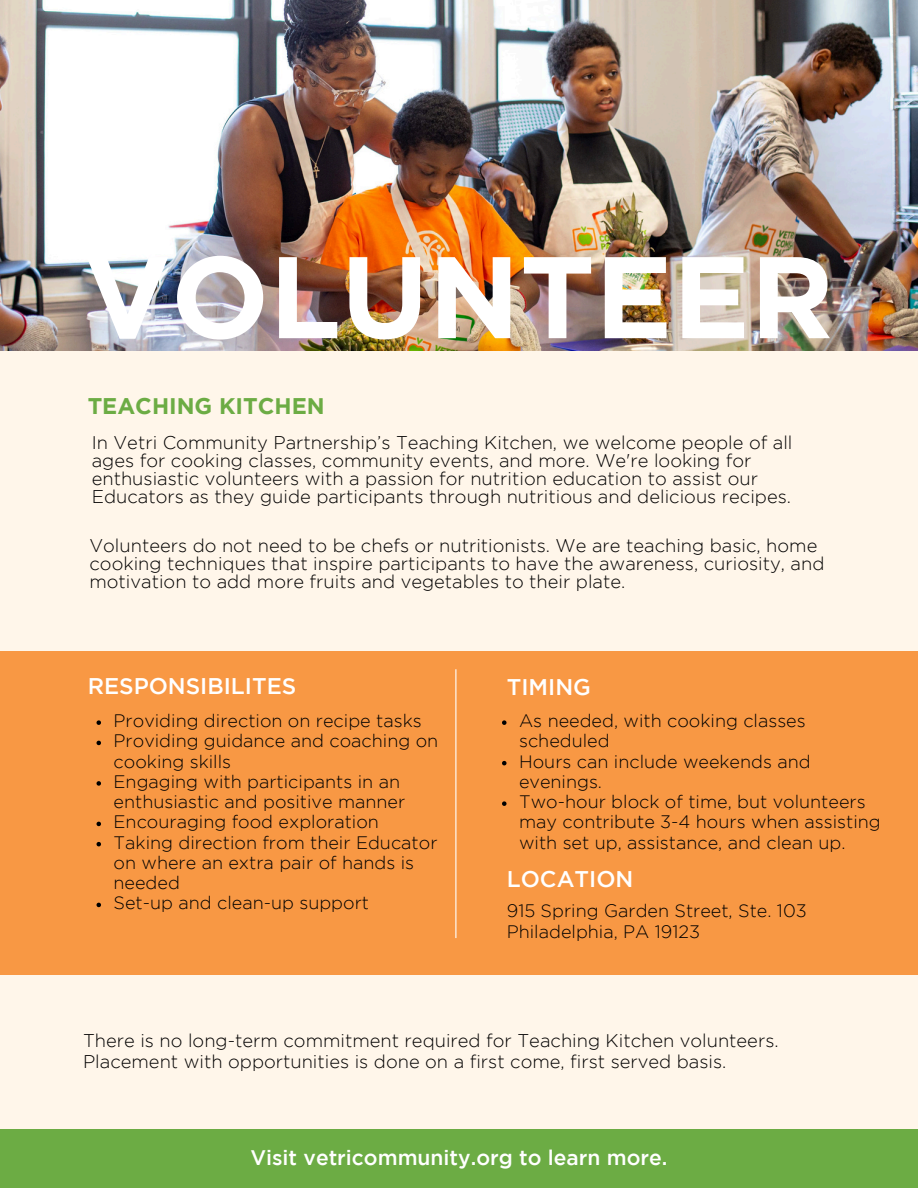
<style>
.page{position:relative;width:918px;height:1188px;background:#fff6ea}
.page>*{position:absolute;margin:0;border:0;box-sizing:border-box;transform-origin:0 0}
.t1{font:700 115.8px "Gotham";color:#fff}
.t2{font:500 22.65px "Gotham";color:#fff}
.t3{font:700 22.65px "Gotham";color:#6cac44}
.t4{font:500 21px "Gotham";color:#fff}
.t5{font:300 18.3px/18px "Gotham";color:#000}
.t6{font:300 18px/20.2px "Gotham";color:#000}
</style>
<div class="page">
<img style="left:0;top:0;width:918px;height:351px">
<div style="left:0;top:651px;width:918px;height:324px;background:#f89844"></div>
<hr style="left:455px;top:669px;width:1px;height:269px;background:#fff">
<svg style="left:97px;top:720px;width:4px;height:5px"></svg>
<svg style="left:97px;top:741px;width:4px;height:4px"></svg>
<svg style="left:97px;top:781px;width:4px;height:5px"></svg>
<svg style="left:97px;top:822px;width:4px;height:4px"></svg>
<svg style="left:97px;top:842px;width:4px;height:4px"></svg>
<svg style="left:97px;top:903px;width:4px;height:4px"></svg>
<svg style="left:502px;top:720px;width:5px;height:5px"></svg>
<svg style="left:502px;top:761px;width:5px;height:4px"></svg>
<svg style="left:502px;top:801px;width:5px;height:5px"></svg>
<div style="left:0;top:1130px;width:918px;height:58px;background:#6cac44"></div>
<h1 class="t1" style="left:84px;top:254px;width:751px">VOLUNTEER</h1>
<h2 class="t3" style="left:88px;top:397px;width:239px">TEACHING KITCHEN</h2>
<p class="t5" style="left:92px;top:435px;width:702px">In Vetri Community Partnership’s Teaching Kitchen, we welcome people of all ages for cooking classes, community events, and more. We're looking for enthusiastic volunteers with a passion for nutrition education to assist our Educators as they guide participants through nutritious and delicious recipes.</p>
<p class="t5" style="left:89px;top:537px;width:737px">Volunteers do not need to be chefs or nutritionists. We are teaching basic, home cooking techniques that inspire participants to have the awareness, curiosity, and motivation to add more fruits and vegetables to their plate.</p>
<p class="t2" style="left:88px;top:677px;width:210px">RESPONSIBILITES</p>
<p class="t6" style="left:114px;top:712px;width:310px">Providing direction on recipe tasks</p>
<h2 class="t6" style="left:114px;top:732px;width:326px">Providing guidance and coaching on cooking skills</h2>
<h2 class="t6" style="left:114px;top:773px;width:293px">Engaging with participants in an enthusiastic and positive manner</h2>
<p class="t6" style="left:114px;top:813px;width:267px">Encouraging food exploration</p>
<p class="t6" style="left:114px;top:833px;width:325px">Taking direction from their Educator on where an extra pair of hands is needed</p>
<p class="t6" style="left:114px;top:894px;width:257px">Set-up and clean-up support</p>
<p class="t2" style="left:507px;top:678px;width:86px">TIMING</p>
<p class="t6" style="left:519px;top:712px;width:288px">As needed, with cooking classes scheduled</p>
<p class="t6" style="left:519px;top:752px;width:293px">Hours can include weekends and evenings.</p>
<p class="t6" style="left:519px;top:793px;width:363px">Two-hour block of time, but volunteers may contribute 3-4 hours when assisting with set up, assistance, and clean up.</p>
<p class="t2" style="left:507px;top:870px;width:128px">LOCATION</p>
<h2 class="t6" style="left:507px;top:902px;width:301px">915 Spring Garden Street, Ste. 103</h2>
<p class="t6" style="left:507px;top:922px;width:195px">Philadelphia, PA 19123</p>
<p class="t5" style="left:83px;top:1032px;width:697px;line-height:20.2px">There is no long-term commitment required for Teaching Kitchen volunteers.<br>Placement with opportunities is done on a first come, first served basis.</p>
<p class="t4" style="left:250px;top:1149px;width:419px">Visit vetricommunity.org to learn more.</p>
</div>
